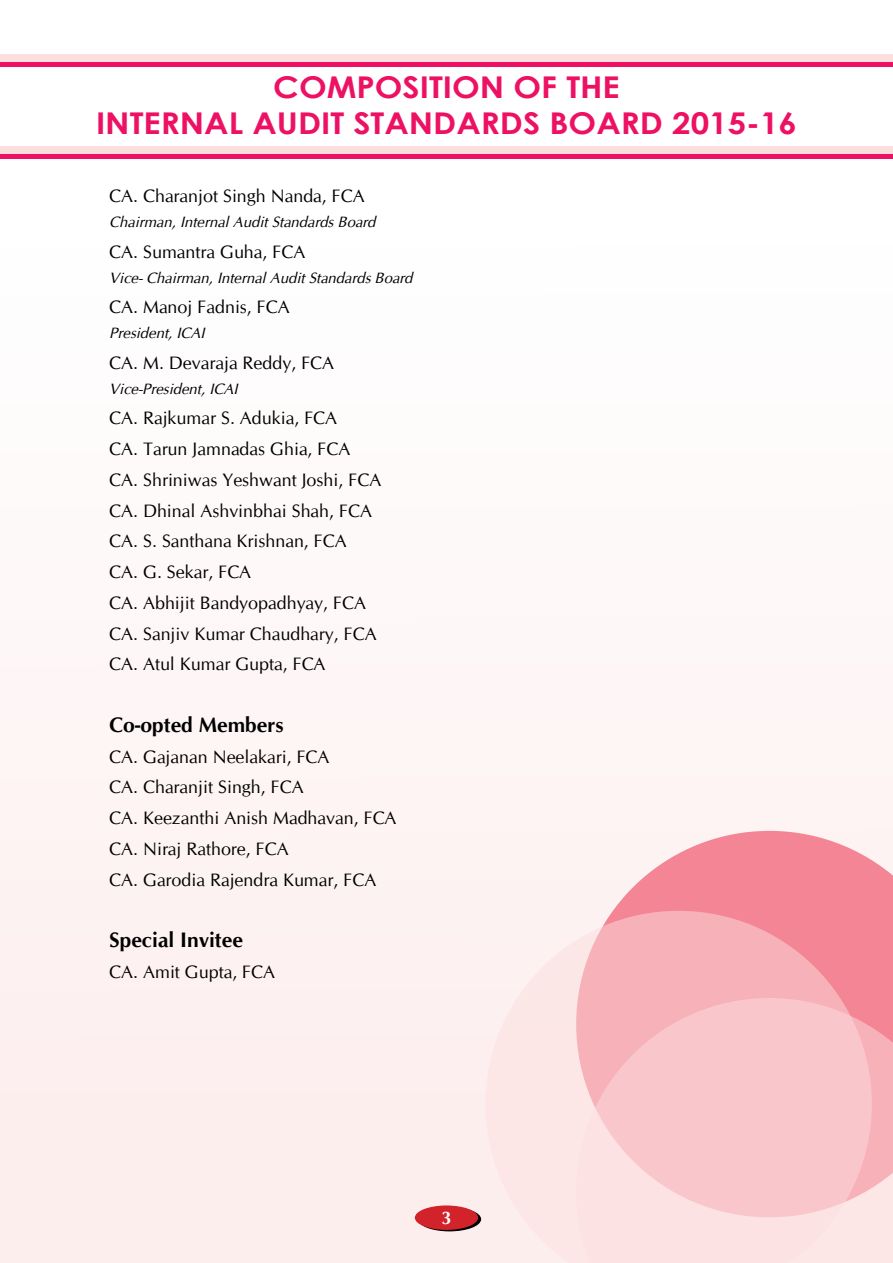
<style>
.page{position:relative;width:893px;height:1263px;background:#fef9f9}
.page>*{position:absolute;margin:0;border:0;box-sizing:border-box;transform-origin:0 0}
.t1{font:700 30px/36px "Century Gothic";color:#ed1164;text-align:center;scale:1.1 1}
.t2{font:700 21px "CG Omega";color:#000}
.t3{font:18px/30.8px "CG Omega";color:#000}
.t4{font:700 18px "CG Omega";color:#fff}
.t5{font:italic 15px "CG Omega";color:#000}
</style>
<div class="page">
<svg style="left:612px;top:831px;width:281px;height:167px;fill:#f48595"></svg>
<svg style="left:872px;top:998px;width:21px;height:265px;fill:#f7b1b9"></svg>
<svg style="left:485px;top:911px;width:387px;height:352px"></svg>
<div style="left:0;top:59px;width:893px;height:8px;background:#ed1164"></div>
<div style="left:0;top:54px;width:893px;height:8px;background:#fcdede"></div>
<div style="left:0;top:151px;width:893px;height:8px;background:#ed1164"></div>
<div style="left:0;top:146px;width:893px;height:8px;background:#fcdede"></div>
<svg style="left:418px;top:1207px;width:63px;height:24px"></svg>
<div style="left:415px;top:1205px;width:63px;height:25px;background:#d2232a;border-radius:50%"></div>
<h1 class="t1" style="left:96px;top:68px;width:639px">COMPOSITION OF THE<br>INTERNAL AUDIT STANDARDS BOARD 2015-16</h1>
<p class="t3" style="left:109px;top:181px;width:257px">CA. Charanjot Singh Nanda, FCA</p>
<p class="t5" style="left:109px;top:213px;width:272px">Chairman,InternalAuditStandardsBoard</p>
<p class="t3" style="left:109px;top:237px;width:198px">CA. Sumantra Guha, FCA</p>
<p class="t5" style="left:109px;top:269px;width:309px">Vice-Chairman,InternalAuditStandardsBoard</p>
<p class="t3" style="left:109px;top:292px;width:182px">CA. Manoj Fadnis, FCA</p>
<p class="t5" style="left:109px;top:324px;width:101px">President,ICAI</p>
<p class="t3" style="left:109px;top:348px;width:226px">CA. M. Devaraja Reddy, FCA</p>
<p class="t5" style="left:109px;top:380px;width:134px">Vice-President,ICAI</p>
<p class="t3" style="left:109px;top:403px;width:273px">CA. Rajkumar S. Adukia, FCA<br>CA. Tarun Jamnadas Ghia, FCA<br>CA. Shriniwas Yeshwant Joshi, FCA<br>CA. Dhinal Ashvinbhai Shah, FCA<br>CA. S. Santhana Krishnan, FCA<br>CA. G. Sekar, FCA<br>CA. Abhijit Bandyopadhyay, FCA<br>CA. Sanjiv Kumar Chaudhary, FCA<br>CA. Atul Kumar Gupta, FCA</p>
<p class="t2" style="left:109px;top:711px;width:176px">Co-opted Members</p>
<p class="t3" style="left:109px;top:741px;width:289px">CA. Gajanan Neelakari, FCA<br>CA. Charanjit Singh, FCA<br>CA. Keezanthi Anish Madhavan, FCA<br>CA. Niraj Rathore, FCA<br>CA. Garodia Rajendra Kumar, FCA</p>
<p class="t2" style="left:109px;top:927px;width:135px">Special Invitee</p>
<p class="t3" style="left:109px;top:957px;width:167px">CA. Amit Gupta, FCA</p>
<p class="t4" style="left:441px;top:1206px;width:11px">3</p>
</div>
